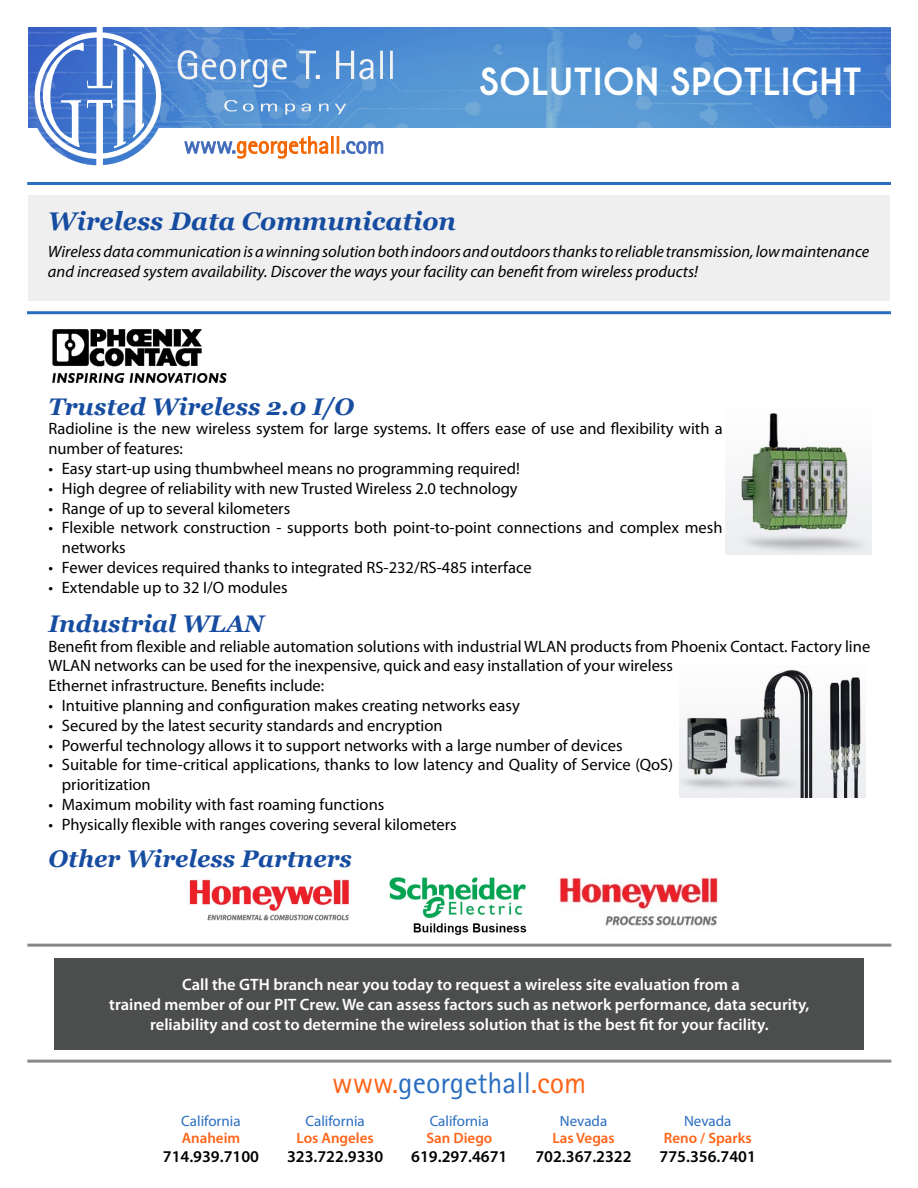
<style>
.page{position:relative;width:918px;height:1188px;background:#fff}
.page>*{position:absolute;margin:0;border:0;box-sizing:border-box;transform-origin:0 0}
.t1{font:700 40.05px "Champagne&Limousines Thick";letter-spacing:.025em;color:#fff}
.t2{font:30px "Rotis Sans Serif Std";color:#296dc0}
.t3{font:italic 700 25.5px "Georgia";color:#174da1}
.t4{font:italic 700 24px "Georgia";color:#174da1}
.t5{font:16.5px/19.8px "Myriad Pro";color:#000}
.t6{font:600 16.5px/19.8px "Myriad Pro";color:#fff;text-align:center}
.t7{font:italic 16.5px/19.8px "Myriad Pro";color:#000}
.t8{font:600 16.5px "Myriad Pro";color:#000}
.t9{font:600 15px "Myriad Pro";color:#ff6418}
.t10{font:15px "Myriad Pro";color:#296dc0}
.s1{color:#ff6418}
</style>
<div class="page">
<img style="left:28px;top:27px;width:863px;height:100px">
<svg style="left:35px;top:27px;width:363px;height:139px"></svg>
<div style="left:28px;top:195px;width:862px;height:105px;background:#efefef"></div>
<hr style="left:27px;top:182px;width:864px;height:3px;background:#296dc0">
<hr style="left:27px;top:311px;width:864px;height:3px;background:#296dc0">
<hr style="left:27px;top:1060px;width:864px;height:3px;background:#86888a">
<div style="left:54px;top:958px;width:810px;height:91px;background:#4c4d4d"></div>
<img style="left:52px;top:329px;width:175px;height:54px">
<img style="left:389px;top:877px;width:138px;height:58px">
<img style="left:189px;top:879px;width:161px;height:42px">
<img style="left:559px;top:878px;width:159px;height:48px">
<img style="left:680px;top:669px;width:186px;height:128px">
<img style="left:726px;top:413px;width:145px;height:142px">
<hr style="left:27px;top:944px;width:864px;height:3px;background:#86888a">
<h1 class="t1" style="left:479px;top:57px;width:384px">SOLUTION SPOTLIGHT</h1>
<h3 class="t3" style="left:48px;top:205px;width:410px">Wireless Data Communication</h3>
<p class="t7" style="left:48px;top:241px;width:823px">Wireless data communication is a winning solution both indoors and outdoors thanks to reliable transmission, low maintenance and increased system availability. Discover the ways your facility can benefit from wireless products!</p>
<h3 class="t4" style="left:48px;top:391px;width:307px">Trusted Wireless 2.0 I/O</h3>
<p class="t5" style="left:48px;top:419px;width:676px">Radioline is the new wireless system for large systems. It offers ease of use and flexibility with a number of features:</p>
<p class="t5" style="left:48px;top:458px;width:473px">• Easy start-up using thumbwheel means no programming required!</p>
<p class="t5" style="left:48px;top:478px;width:471px">• High degree of reliability with new Trusted Wireless 2.0 technology</p>
<p class="t5" style="left:48px;top:498px;width:243px">• Range of up to several kilometers</p>
<p class="t5" style="left:62px;top:518px;width:662px;text-indent:-13px">• Flexible network construction - supports both point-to-point connections and complex mesh networks</p>
<p class="t5" style="left:48px;top:557px;width:485px">• Fewer devices required thanks to integrated RS-232/RS-485 interface</p>
<p class="t5" style="left:48px;top:577px;width:241px">• Extendable up to 32 I/O modules</p>
<h3 class="t4" style="left:48px;top:608px;width:217px">Industrial WLAN</h3>
<p class="t5" style="left:48px;top:636px;width:823px">Benefit from flexible and reliable automation solutions with industrial WLAN products from Phoenix Contact. Factory line<br>WLAN networks can be used for the inexpensive, quick and easy installation of your wireless<br>Ethernet infrastructure. Benefits include:</p>
<p class="t5" style="left:48px;top:695px;width:473px">• Intuitive planning and configuration makes creating networks easy</p>
<p class="t5" style="left:48px;top:715px;width:396px">• Secured by the latest security standards and encryption</p>
<p class="t5" style="left:48px;top:735px;width:576px">• Powerful technology allows it to support networks with a large number of devices</p>
<p class="t5" style="left:62px;top:755px;width:613px;text-indent:-13px">• Suitable for time-critical applications, thanks to low latency and Quality of Service (QoS) prioritization</p>
<p class="t5" style="left:48px;top:794px;width:338px">• Maximum mobility with fast roaming functions</p>
<p class="t5" style="left:48px;top:814px;width:410px">• Physically flexible with ranges covering several kilometers</p>
<h3 class="t4" style="left:48px;top:843px;width:305px">Other Wireless Partners</h3>
<p class="t6" style="left:109px;top:974px;width:702px">Call the GTH branch near you today to request a wireless site evaluation from a<br>trained member of our PIT Crew. We can assess factors such as network performance, data security, reliability and cost to determine the wireless solution that is the best fit for your facility.</p>
<h2 class="t2" style="left:332px;top:1066px;width:256px"><span class="s1">www.</span>georgethall<span class="s1">.com</span></h2>
<p class="t10" style="left:181px;top:1112px;width:61px">California</p>
<p class="t10" style="left:306px;top:1112px;width:61px">California</p>
<p class="t10" style="left:430px;top:1112px;width:61px">California</p>
<p class="t10" style="left:560px;top:1112px;width:49px">Nevada</p>
<p class="t10" style="left:684px;top:1112px;width:49px">Nevada</p>
<p class="t9" style="left:182px;top:1129px;width:60px">Anaheim</p>
<p class="t9" style="left:297px;top:1129px;width:79px">Los Angeles</p>
<p class="t9" style="left:426px;top:1129px;width:68px">San Diego</p>
<p class="t9" style="left:552px;top:1129px;width:64px">Las Vegas</p>
<p class="t9" style="left:664px;top:1129px;width:90px">Reno / Sparks</p>
<p class="t8" style="left:163px;top:1146px;width:98px">714.939.7100</p>
<p class="t8" style="left:287px;top:1146px;width:98px">323.722.9330</p>
<p class="t8" style="left:411px;top:1146px;width:98px">619.297.4671</p>
<p class="t8" style="left:535px;top:1146px;width:98px">702.367.2322</p>
<p class="t8" style="left:660px;top:1146px;width:98px">775.356.7401</p>
</div>
